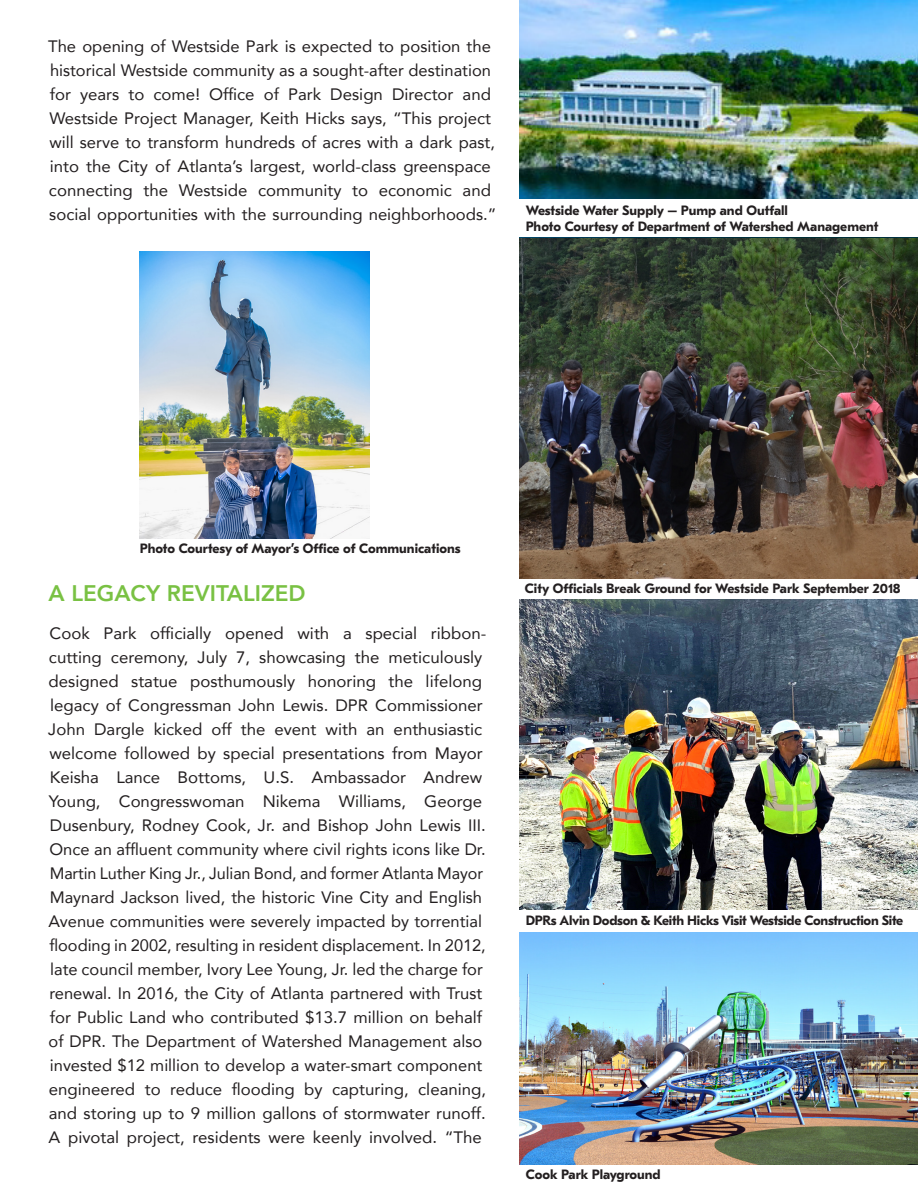
<style>
.page{position:relative;width:918px;height:1188px;background:#fff}
.page>*{position:absolute;margin:0;border:0;box-sizing:border-box;transform-origin:0 0}
.t1{font:800 22.5px "Avenir";color:#79c143}
.t2{font:16.5px/24px "Avenir";color:#231f20}
.t3{font:700 13.5px/16.2px "GT Eesti Text";color:#231f20}
.t4{font:700 13.5px "GT Eesti Text";letter-spacing:-.02em;color:#231f20}
</style>
<div class="page">
<img style="left:520px;top:0;width:398px;height:579px">
<img style="left:520px;top:599px;width:398px;height:311px">
<img style="left:139px;top:251px;width:230px;height:287px">
<img style="left:520px;top:933px;width:398px;height:231px">
<div style="left:520px;top:199px;width:398px;height:37px;background:#fff"></div>
<p class="t2" style="left:48px;top:34px;width:450px">The opening of Westside Park is expected to position the historical Westside community as a sought-after destination for years to come! Office of Park Design Director and Westside Project Manager, Keith Hicks says, “This project will serve to transform hundreds of acres with a dark past, into the City of Atlanta’s largest, world-class greenspace connecting the Westside community to economic and social opportunities with the surrounding neighborhoods.”</p>
<p class="t3" style="left:526px;top:203px;width:354px">Westside Water Supply – Pump and Outfall<br>Photo Courtesy of Department of Watershed Management</p>
<p class="t3" style="left:140px;top:541px;width:322px">Photo Courtesy of Mayor’s Office of Communications</p>
<p class="t1" style="left:49px;top:573px;width:259px">A LEGACY REVITALIZED</p>
<p class="t2" style="left:48px;top:621px;width:440px">Cook Park officially opened with a special ribbon&shy;cutting ceremony, July 7, showcasing the meticulously designed statue posthumously honoring the lifelong legacy of Congressman John Lewis. DPR Commissioner John Dargle kicked off the event with an enthusiastic welcome followed by special presentations from Mayor Keisha Lance Bottoms, U.S. Ambassador Andrew Young, Congresswoman Nikema Williams, George Dusenbury, Rodney Cook, Jr. and Bishop John Lewis III.</p>
<p class="t2" style="left:49px;top:837px;width:439px">Once an affluent community where civil rights icons like Dr.<br>Martin Luther King Jr., Julian Bond, and former Atlanta Mayor Maynard Jackson lived, the historic Vine City and English Avenue communities were severely impacted by torrential flooding in 2002, resulting in resident displacement. In 2012, late council member, Ivory Lee Young, Jr. led the charge for renewal. In 2016, the City of Atlanta partnered with Trust for Public Land who contributed $13.7 million on behalf of DPR. The Department of Watershed Management also invested $12 million to develop a water-smart component engineered to reduce flooding by capturing, cleaning, and storing up to 9 million gallons of stormwater runoff.<br>A pivotal project, residents were keenly involved. “The</p>
<p class="t3" style="left:525px;top:580px;width:378px">City Officials Break Ground for Westside Park September 2018</p>
<p class="t4" style="left:526px;top:913px;width:379px">DPRs Alvin Dodson &amp; Keith Hicks Visit Westside Construction Site</p>
<p class="t3" style="left:526px;top:1166px;width:136px">Cook Park Playground</p>
</div>
